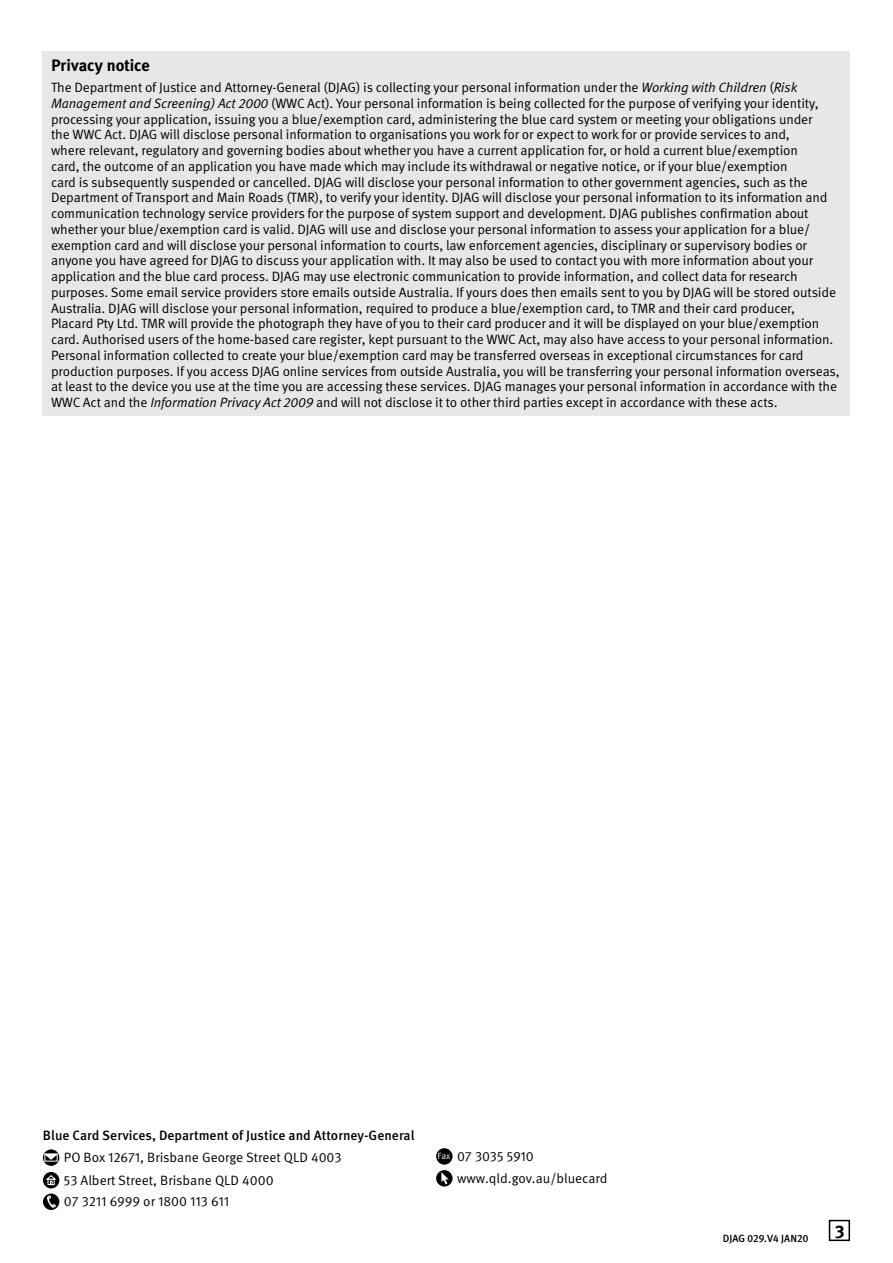
<style>
.page{position:relative;width:893px;height:1263px;background:#fff}
.page>*{position:absolute;margin:0;border:0;box-sizing:border-box;transform-origin:0 0}
.t1{font:700 18px "Meta OT";color:#000}
.t2{font:700 16.5px "Meta Plus";color:#000}
.t3{font:13.5px/15.8px "Meta OT";letter-spacing:-.01em;color:#000}
.t4{font:500 13.5px "Meta OT";color:#000}
.t5{font:10.5px "Meta Plus Medium Caps";color:#000}
.s1{font-style:italic}
.s2{font-size:9px;color:#fff}
</style>
<div class="page">
<svg style="left:43px;top:1149px;width:16px;height:17px"></svg>
<svg style="left:44px;top:1153px;width:14px;height:7px"></svg>
<svg style="left:43px;top:1172px;width:16px;height:16px"></svg>
<svg style="left:46px;top:1175px;width:11px;height:10px"></svg>
<svg style="left:43px;top:1193px;width:16px;height:17px"></svg>
<svg style="left:47px;top:1195px;width:9px;height:13px"></svg>
<div style="left:436px;top:1148px;width:17px;height:16px;background:#000;border-radius:50%"></div>
<svg style="left:436px;top:1170px;width:17px;height:16px"></svg>
<svg style="left:441px;top:1172px;width:8px;height:12px"></svg>
<div style="left:829px;top:1220px;width:21px;height:21px;border:2px solid #000"></div>
<div style="left:43px;top:51px;width:807px;height:365px;background:#e6e7e8"></div>
<p class="t2" style="left:51px;top:56px;width:100px">Privacy notice</p>
<p class="t3" style="left:51px;top:80px;width:790px">The Department of Justice and Attorney-General (DJAG) is collecting your personal information under the <span class="s1">Working with Children</span> (<span class="s1">Risk Management and Screening) Act 2000</span> (WWC Act). Your personal information is being collected for the purpose of verifying your identity, processing your application, issuing you a blue/exemption card, administering the blue card system or meeting your obligations under<br>the WWC Act. DJAG will disclose personal information to organisations you work for or expect to work for or provide services to and,<br>where relevant, regulatory and governing bodies about whether you have a current application for, or hold a current blue/exemption<br>card, the outcome of an application you have made which may include its withdrawal or negative notice, or if your blue/exemption<br>card is subsequently suspended or cancelled. DJAG will disclose your personal information to other government agencies, such as the Department of Transport and Main Roads (TMR), to verify your identity. DJAG will disclose your personal information to its information and communication technology service providers for the purpose of system support and development. DJAG publishes confirmation about whether your blue/exemption card is valid. DJAG will use and disclose your personal information to assess your application for a blue/ exemption card and will disclose your personal information to courts, law enforcement agencies, disciplinary or supervisory bodies or anyone you have agreed for DJAG to discuss your application with. It may also be used to contact you with more information about your application and the blue card process. DJAG may use electronic communication to provide information, and collect data for research purposes. Some email service providers store emails outside Australia. If yours does then emails sent to you by DJAG will be stored outside Australia. DJAG will disclose your personal information, required to produce a blue/exemption card, to TMR and their card producer, Placard Pty Ltd. TMR will provide the photograph they have of you to their card producer and it will be displayed on your blue/exemption card. Authorised users of the home-based care register, kept pursuant to the WWC Act, may also have access to your personal information.<br>Personal information collected to create your blue/exemption card may be transferred overseas in exceptional circumstances for card production purposes. If you access DJAG online services from outside Australia, you will be transferring your personal information overseas, at least to the device you use at the time you are accessing these services. DJAG manages your personal information in accordance with the WWC Act and the <span class="s1">Information Privacy Act 2009</span> and will not disclose it to other third parties except in accordance with these acts.</p>
<p class="t4" style="left:43px;top:1127px;width:373px">Blue Card Services, Department of Justice and Attorney-General</p>
<p class="t3" style="left:64px;top:1146px;width:279px;line-height:22.6px">PO Box 12671, Brisbane George Street QLD 4003<br>53 Albert Street, Brisbane QLD 4000</p>
<p class="t3" style="left:64px;top:1193px;width:167px">07 3211 6999 or 1800 113 611</p>
<p class="t3" style="left:457px;top:1145px;width:152px;line-height:22.6px;text-indent:-20px"><span class="s2">Fax</span> 07 3035 5910 www.qld.gov.au/bluecard</p>
<p class="t5" style="left:723px;top:1232px;width:87px">DJAG 029.V4 JAN20</p>
<h1 class="t1" style="left:835px;top:1217px;width:11px">3</h1>
</div>
